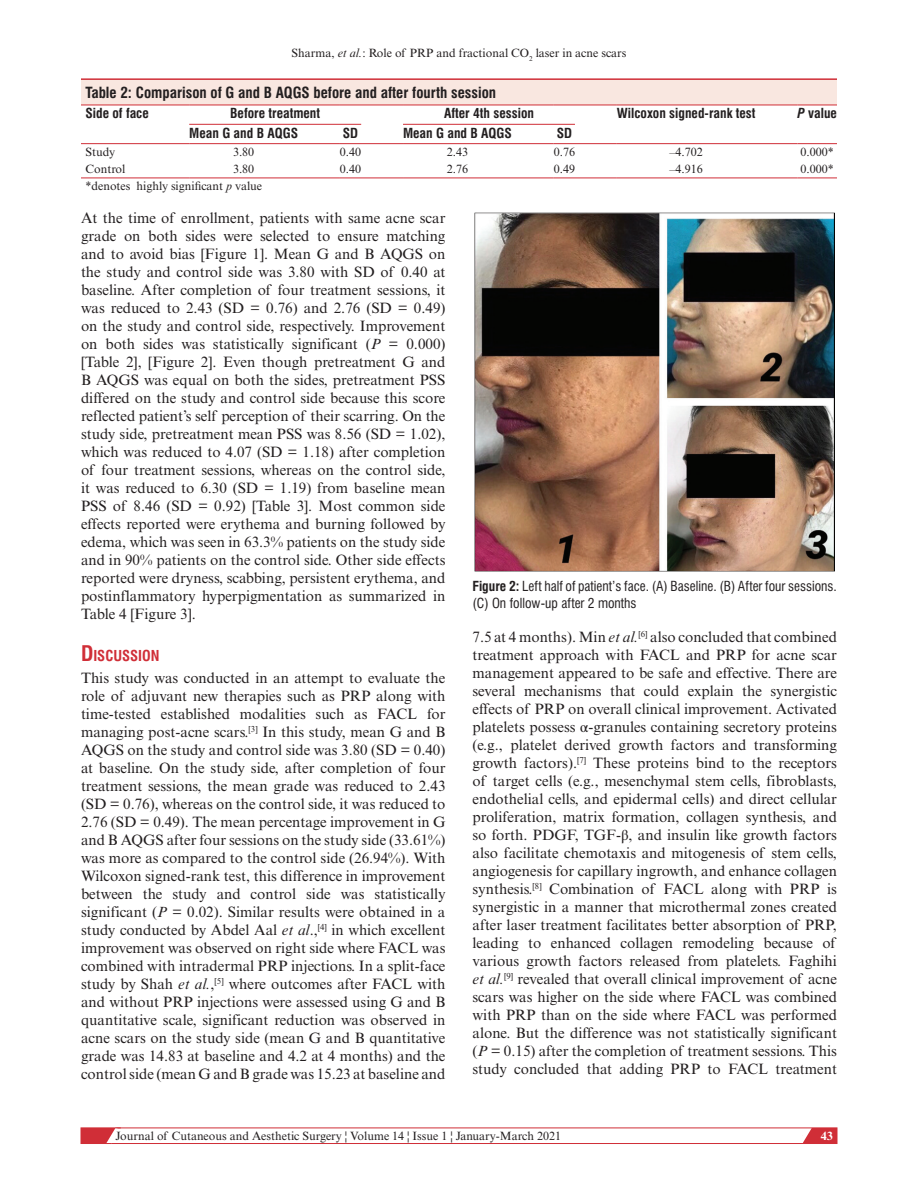
<style>
.page{position:relative;width:918px;height:1188px;background:#fff}
.page>*{position:absolute;margin:0;border:0;box-sizing:border-box;transform-origin:0 0}
.t1{font:15px/18px "Times New Roman MT Std";color:#231f20;text-align:justify}
.t2{font:700 condensed 15px "Swiss 721 BT";color:#231f20}
.t3{font:700 condensed 14.7px "Swiss 721 BT";color:#d02e37}
.t4{font:700 condensed 13.5px "Swiss 721 BT";color:#231f20}
.t5{font:condensed 13.5px/16.5px "Swiss 721 BT";color:#231f20}
.t6{font:12px "Times New Roman MT Std";color:#231f20}
.t7{font:700 12px "Times New Roman MT Std";color:#fff}
.s1{font-style:italic}
.s2{font-size:21px}
.s3{font-weight:700}
.s4{font-family:"STIX General"}
</style>
<div class="page">
<svg style="left:798px;top:1127px;width:39px;height:15px"></svg>
<div style="left:81px;top:1128px;width:756px;height:16px;border:1px solid #d02e37"></div>
<svg style="left:81px;top:1127px;width:40px;height:17px"></svg>
<div style="left:81px;top:79px;width:756px;height:26px;background:#f9e7e0"></div>
<hr style="left:81px;top:78px;width:756px;height:2px;background:#d02e37">
<hr style="left:81px;top:178px;width:108px;height:1px;background:#d02e37">
<hr style="left:189px;top:178px;width:151px;height:1px;background:#d02e37">
<hr style="left:340px;top:178px;width:63px;height:1px;background:#d02e37">
<hr style="left:403px;top:178px;width:151px;height:1px;background:#d02e37">
<hr style="left:554px;top:178px;width:63px;height:1px;background:#d02e37">
<hr style="left:617px;top:178px;width:180px;height:1px;background:#d02e37">
<hr style="left:797px;top:178px;width:40px;height:1px;background:#d02e37">
<hr style="left:81px;top:105px;width:108px;height:1px;background:#d02e37">
<hr style="left:81px;top:143px;width:108px;height:1px;background:#d02e37">
<hr style="left:189px;top:105px;width:151px;height:1px;background:#d02e37">
<hr style="left:340px;top:105px;width:63px;height:1px;background:#d02e37">
<hr style="left:403px;top:105px;width:151px;height:1px;background:#d02e37">
<hr style="left:554px;top:105px;width:63px;height:1px;background:#d02e37">
<hr style="left:617px;top:105px;width:180px;height:1px;background:#d02e37">
<hr style="left:617px;top:143px;width:180px;height:1px;background:#d02e37">
<hr style="left:797px;top:105px;width:40px;height:1px;background:#d02e37">
<hr style="left:797px;top:143px;width:40px;height:1px;background:#d02e37">
<hr style="left:189px;top:143px;width:151px;height:1px;background:#d02e37">
<hr style="left:340px;top:143px;width:63px;height:1px;background:#d02e37">
<hr style="left:403px;top:143px;width:151px;height:1px;background:#d02e37">
<hr style="left:554px;top:143px;width:63px;height:1px;background:#d02e37">
<hr style="left:189px;top:124px;width:172px;height:1px;background:#d02e37">
<hr style="left:403px;top:124px;width:172px;height:1px;background:#d02e37">
<img style="left:475px;top:213px;width:360px;height:359px">
<p class="t6" style="left:291px;top:46px;width:337px">Sharma, <span class="s1">et al.</span>: Role of PRP and fractional CO<sub>2</sub> laser in acne scars</p>
<p class="t2" style="left:86px;top:84px;width:412px">Table 2: Comparison of G and B AQGS before and after fourth session</p>
<p class="t4" style="left:85px;top:105px;width:65px">Side of face</p>
<p class="t4" style="left:230px;top:105px;width:91px">Before treatment</p>
<p class="t4" style="left:444px;top:105px;width:91px">After 4th session</p>
<p class="t4" style="left:617px;top:105px;width:140px">Wilcoxon signed-rank test</p>
<p class="t4" style="left:797px;top:105px;width:41px"><span class="s1">P</span> value</p>
<p class="t4" style="left:189px;top:125px;width:110px">Mean G and B AQGS</p>
<p class="t4" style="left:343px;top:125px;width:17px">SD</p>
<p class="t4" style="left:403px;top:125px;width:110px">Mean G and B AQGS</p>
<p class="t4" style="left:557px;top:125px;width:17px">SD</p>
<p class="t6" style="left:85px;top:145px;width:31px">Study</p>
<p class="t6" style="left:233px;top:145px;width:23px">3.80</p>
<p class="t6" style="left:340px;top:145px;width:23px">0.40</p>
<p class="t6" style="left:447px;top:145px;width:23px">2.43</p>
<p class="t6" style="left:554px;top:145px;width:23px">0.76</p>
<p class="t6" style="left:670px;top:145px;width:35px">–4.702</p>
<p class="t6" style="left:801px;top:145px;width:35px">0.000*</p>
<p class="t6" style="left:86px;top:162px;width:41px">Control</p>
<p class="t6" style="left:233px;top:162px;width:23px">3.80</p>
<p class="t6" style="left:340px;top:162px;width:23px">0.40</p>
<p class="t6" style="left:447px;top:162px;width:23px">2.76</p>
<p class="t6" style="left:554px;top:162px;width:23px">0.49</p>
<p class="t6" style="left:670px;top:162px;width:35px">–4.916</p>
<p class="t6" style="left:801px;top:162px;width:35px">0.000*</p>
<p class="t6" style="left:86px;top:179px;width:178px">*denotes highly significant <span class="s1">p</span> value</p>
<p class="t1" style="left:81px;top:209px;width:366px">At the time of enrollment, patients with same acne scar grade on both sides were selected to ensure matching and to avoid bias [Figure 1]. Mean G and B AQGS on the study and control side was 3.80 with SD of 0.40 at baseline. After completion of four treatment sessions, it was reduced to 2.43 (SD = 0.76) and 2.76 (SD = 0.49) on the study and control side, respectively. Improvement on both sides was statistically significant (<span class="s1">P</span> = 0.000) [Table 2], [Figure 2]. Even though pretreatment G and B AQGS was equal on both the sides, pretreatment PSS differed on the study and control side because this score reflected patient’s self perception of their scarring. On the study side, pretreatment mean PSS was 8.56 (SD = 1.02), which was reduced to 4.07 (SD = 1.18) after completion of four treatment sessions, whereas on the control side, it was reduced to 6.30 (SD = 1.19) from baseline mean PSS of 8.46 (SD = 0.92) [Table 3]. Most common side effects reported were erythema and burning followed by edema, which was seen in 63.3% patients on the study side and in 90% patients on the control side. Other side effects reported were dryness, scabbing, persistent erythema, and postinflammatory hyperpigmentation as summarized in Table 4 [Figure 3].</p>
<p class="t3" style="left:81px;top:647px;width:80px"><span class="s2">D</span>ISCUSSION</p>
<p class="t1" style="left:81px;top:668px;width:366px">This study was conducted in an attempt to evaluate the role of adjuvant new therapies such as PRP along with time-tested established modalities such as FACL for managing post-acne scars.<sup>[3]</sup> In this study, mean G and B AQGS on the study and control side was 3.80 (SD = 0.40) at baseline. On the study side, after completion of four treatment sessions, the mean grade was reduced to 2.43 (SD = 0.76), whereas on the control side, it was reduced to 2.76 (SD = 0.49). The mean percentage improvement in G and B AQGS after four sessions on the study side (33.61%) was more as compared to the control side (26.94%). With Wilcoxon signed-rank test, this difference in improvement between the study and control side was statistically significant (<span class="s1">P</span> = 0.02). Similar results were obtained in a study conducted by Abdel Aal <span class="s1">et al</span>.,<sup>[4]</sup> in which excellent improvement was observed on right side where FACL was combined with intradermal PRP injections. In a split-face study by Shah <span class="s1">et al.</span>,<sup>[5]</sup> where outcomes after FACL with and without PRP injections were assessed using G and B quantitative scale, significant reduction was observed in acne scars on the study side (mean G and B quantitative grade was 14.83 at baseline and 4.2 at 4 months) and the control side (mean G and B grade was 15.23 at baseline and</p>
<p class="t5" style="left:472px;top:578px;width:366px"><span class="s3">Figure 2:</span> Left half of patient’s face. (A) Baseline. (B) After four sessions. (C) On follow-up after 2 months</p>
<p class="t1" style="left:472px;top:628px;width:366px">7.5 at 4 months). Min <span class="s1">et al.</span><sup>[6]</sup> also concluded that combined treatment approach with FACL and PRP for acne scar management appeared to be safe and effective. There are several mechanisms that could explain the synergistic effects of PRP on overall clinical improvement. Activated platelets possess <span class="s4">α</span>-granules containing secretory proteins (e.g., platelet derived growth factors and transforming growth factors).<sup>[7]</sup> These proteins bind to the receptors of target cells (e.g., mesenchymal stem cells, fibroblasts, endothelial cells, and epidermal cells) and direct cellular proliferation, matrix formation, collagen synthesis, and so forth. PDGF, TGF-<span class="s4">β</span>, and insulin like growth factors also facilitate chemotaxis and mitogenesis of stem cells, angiogenesis for capillary ingrowth, and enhance collagen synthesis.<sup>[8]</sup> Combination of FACL along with PRP is synergistic in a manner that microthermal zones created after laser treatment facilitates better absorption of PRP, leading to enhanced collagen remodeling because of various growth factors released from platelets. Faghihi <span class="s1">et al.</span><sup>[9]</sup> revealed that overall clinical improvement of acne scars was higher on the side where FACL was combined with PRP than on the side where FACL was performed alone. But the difference was not statistically significant (<span class="s1">P</span> = 0.15) after the completion of treatment sessions. This study concluded that adding PRP to FACL treatment</p>
<p class="t6" style="left:116px;top:1129px;width:447px">Journal of Cutaneous and Aesthetic Surgery ¦ Volume 14 ¦ Issue 1 ¦ January-March 2021</p>
<p class="t7" style="left:821px;top:1128px;width:13px">43</p>
</div>
